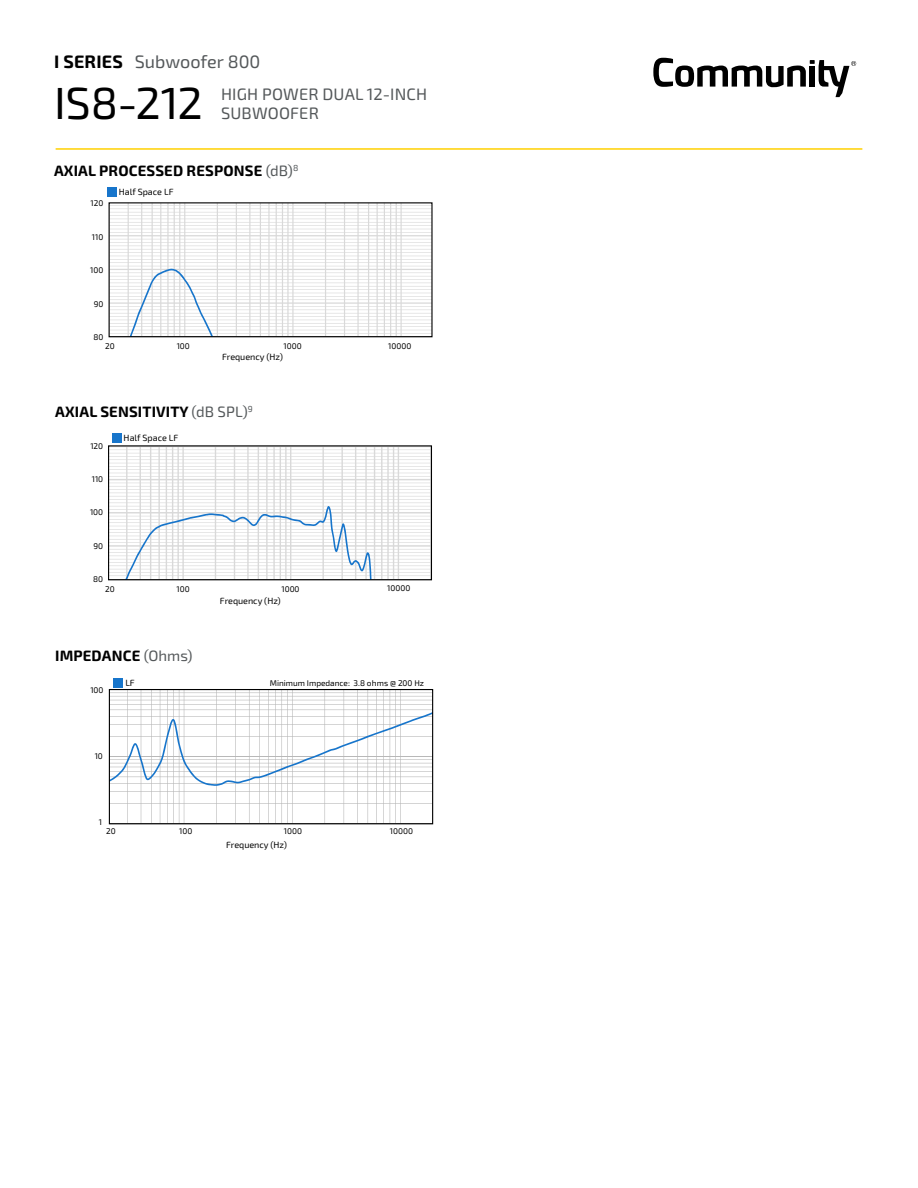
<style>
.page{position:relative;width:918px;height:1188px;background:#fff}
.page>*{position:absolute;margin:0;border:0;box-sizing:border-box;transform-origin:0 0}
.Model-following_page{font:45px "Exo 2.0";letter-spacing:-.005em;color:#000}
.SubSeries{font:18px "Exo 2.0";color:#54585a}
.SERIES{font:700 18px "Exo 2.0";letter-spacing:.01em;color:#000}
.Product_description{font:16.5px "Exo 2.0";letter-spacing:.01em;color:#54585a}
.Heading-10pt{font:700 15px "Exo 2.0";letter-spacing:.01em;color:#000}
.caption-6pt{font:9px "Exo 2.0";color:#000}
.t1{font:8.55px "Calibri";letter-spacing:.005em;color:#000}
.t2{font:8.55px "Exo 2.0";letter-spacing:-.005em;color:#000;scale:.94 1}
.t3{font:8.4px "Exo 2.0";letter-spacing:-.005em;color:#000;scale:.96 1}
.caption-6pt-2{font:8.25px "Exo 2.0";color:#000}
.Chart__s__5_5_pt__Rt{font:8.25px "Exo 2.0";color:#000}
.s1{font-weight:400;color:#54585a}
</style>
<div class="page">
<hr style="left:56px;top:148px;width:806px;height:2px;background:#ffd100">
<svg style="left:653px;top:58px;width:203px;height:39px"></svg>
<svg style="left:111px;top:691px;width:320px;height:131px"></svg>
<div style="left:109px;top:689px;width:324px;height:135px;border:1px solid #000"></div>
<svg style="left:111px;top:204px;width:320px;height:131px"></svg>
<div style="left:109px;top:202px;width:324px;height:135px;border:1px solid #000"></div>
<svg style="left:110px;top:447px;width:320px;height:131px"></svg>
<div style="left:108px;top:445px;width:324px;height:135px;border:1px solid #000"></div>
<div style="left:107px;top:187px;width:10px;height:10px;background:#1775cb"></div>
<div style="left:112px;top:433px;width:10px;height:9px;background:#1775cb"></div>
<div style="left:114px;top:678px;width:9px;height:9px;background:#1775cb"></div>
<p class="SERIES" style="left:54px;top:51px;width:70px">I SERIES</p>
<p class="SubSeries" style="left:135px;top:51px;width:127px">Subwoofer 800</p>
<p class="Model-following_page" style="left:54px;top:77px;width:150px">IS8-212</p>
<p class="Product_description" style="left:221px;top:84px;width:208px">HIGH POWER DUAL 12-INCH</p>
<p class="Product_description" style="left:221px;top:104px;width:99px">SUBWOOFER</p>
<p class="Heading-10pt" style="left:54px;top:162px;width:246px">AXIAL PROCESSED RESPONSE <span class="s1">(dB)</span><sup>8</sup></p>
<p class="Chart__s__5_5_pt__Rt" style="left:90px;top:198px;width:14px">120</p>
<p class="Chart__s__5_5_pt__Rt" style="left:92px;top:232px;width:13px">110</p>
<p class="Chart__s__5_5_pt__Rt" style="left:90px;top:265px;width:15px">100</p>
<p class="Chart__s__5_5_pt__Rt" style="left:94px;top:299px;width:11px">90</p>
<p class="Chart__s__5_5_pt__Rt" style="left:93px;top:332px;width:11px">80</p>
<p class="caption-6pt" style="left:119px;top:187px;width:56px">Half Space LF</p>
<p class="caption-6pt-2" style="left:105px;top:341px;width:11px">20</p>
<p class="caption-6pt-2" style="left:177px;top:341px;width:15px">100</p>
<p class="caption-6pt-2" style="left:283px;top:341px;width:20px">1000</p>
<p class="caption-6pt-2" style="left:388px;top:341px;width:25px">10000</p>
<p class="t2" style="left:178px;top:343px;width:15px">100</p>
<p class="t2" style="left:284px;top:343px;width:21px">1000</p>
<p class="t2" style="left:390px;top:343px;width:26px">10000</p>
<p class="caption-6pt" style="left:222px;top:352px;width:62px">Frequency (Hz)</p>
<p class="Heading-10pt" style="left:55px;top:403px;width:199px">AXIAL SENSITIVITY <span class="s1">(dB SPL)</span><sup>9</sup></p>
<p class="Chart__s__5_5_pt__Rt" style="left:90px;top:441px;width:14px">120</p>
<p class="Chart__s__5_5_pt__Rt" style="left:92px;top:474px;width:13px">110</p>
<p class="Chart__s__5_5_pt__Rt" style="left:90px;top:507px;width:15px">100</p>
<p class="Chart__s__5_5_pt__Rt" style="left:94px;top:541px;width:11px">90</p>
<p class="Chart__s__5_5_pt__Rt" style="left:93px;top:574px;width:11px">80</p>
<p class="caption-6pt" style="left:124px;top:432px;width:56px">Half Space LF</p>
<p class="caption-6pt-2" style="left:105px;top:584px;width:11px">20</p>
<p class="caption-6pt-2" style="left:177px;top:584px;width:15px">100</p>
<p class="t3" style="left:177px;top:585px;width:15px">100</p>
<p class="t3" style="left:282px;top:585px;width:20px">1000</p>
<p class="t3" style="left:387px;top:585px;width:25px">10000</p>
<p class="caption-6pt" style="left:220px;top:596px;width:62px">Frequency (Hz)</p>
<p class="Heading-10pt" style="left:55px;top:647px;width:139px">IMPEDANCE <span class="s1">(Ohms)</span></p>
<p class="caption-6pt-2" style="left:90px;top:685px;width:15px">100</p>
<p class="caption-6pt" style="left:125px;top:677px;width:11px">LF</p>
<p class="caption-6pt-2" style="left:270px;top:678px;width:156px">Minimum Impedance: 3.8 ohms @ 200 Hz</p>
<p class="caption-6pt-2" style="left:95px;top:751px;width:10px">10</p>
<p class="caption-6pt-2" style="left:99px;top:817px;width:5px">1</p>
<p class="caption-6pt-2" style="left:106px;top:826px;width:11px">20</p>
<p class="caption-6pt-2" style="left:179px;top:826px;width:15px">100</p>
<p class="caption-6pt-2" style="left:284px;top:827px;width:20px">1000</p>
<p class="caption-6pt-2" style="left:390px;top:826px;width:25px">10000</p>
<p class="t1" style="left:178px;top:829px;width:14px">100</p>
<p class="t1" style="left:284px;top:829px;width:19px">1000</p>
<p class="t1" style="left:390px;top:829px;width:23px">10000</p>
<p class="caption-6pt" style="left:226px;top:840px;width:62px">Frequency (Hz)</p>
</div>
